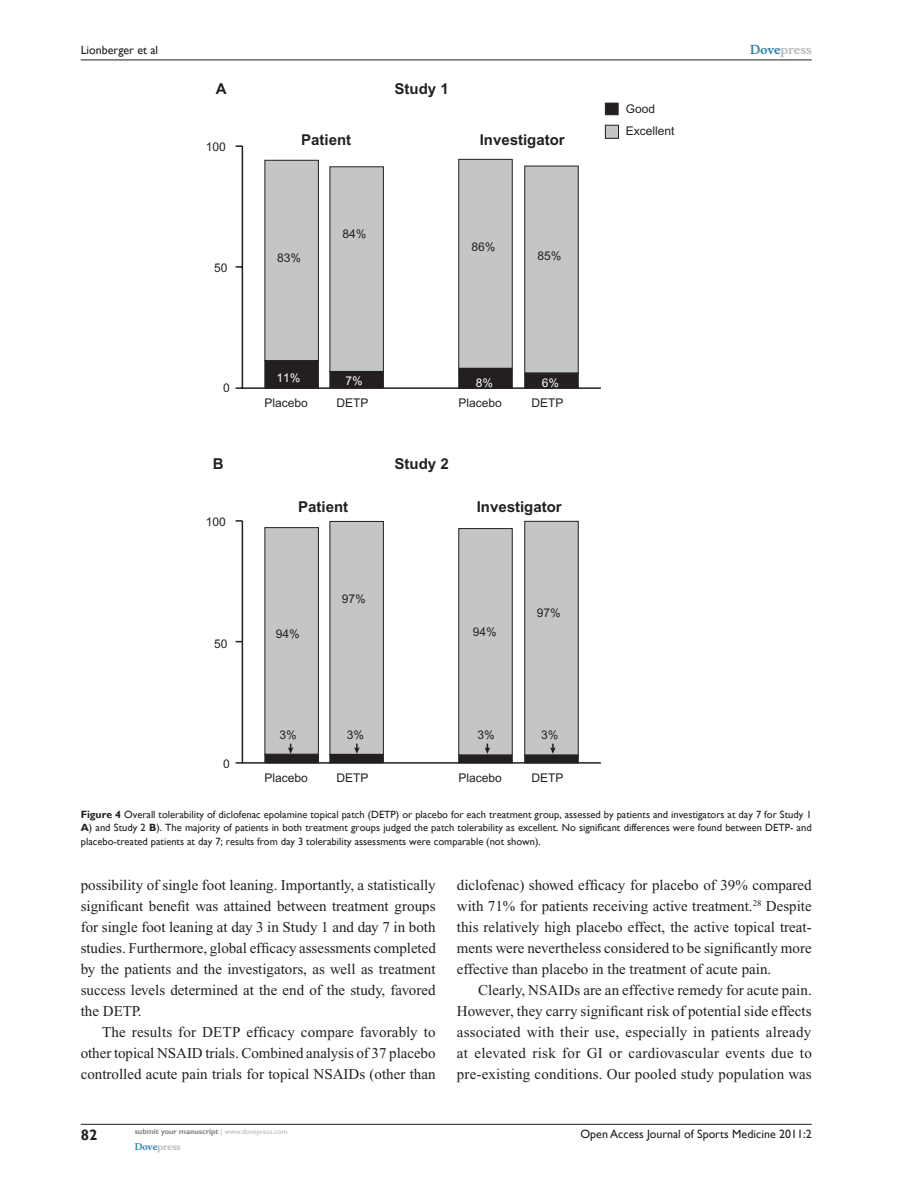
<style>
.page{position:relative;width:918px;height:1188px;background:#fff}
.page>*{position:absolute;margin:0;border:0;box-sizing:border-box;transform-origin:0 0}
.t1{font:15px/21px "Times New Roman";color:#231f20;text-align:justify}
.t2{font:700 15px "Arial";color:#231f20}
.t3{font:700 15px "Gill Sans";color:#231f20}
.t4{font:12px/22.8px "Arial";color:#231f20}
.t5{font:12px "Gill Sans";color:#231f20}
.t6{font:700 12px "Musee";color:#b8b9bc}
.t7{font:12px "Arial";color:#fff}
.t8{font:10.5px/13.5px "Gill Sans";color:#231f20;text-align:justify}
.t9{font:700 9px "Musee";color:#b8b9bc}
.t10{font:700 7.5px "Gill Sans";color:#808285}
.s1{color:#3485ae}
.s2{font-weight:700}
.s3{font-weight:400;color:#b8b9bc}
</style>
<div class="page">
<hr style="left:81px;top:1124px;width:731px;height:1px;background:#231f20">
<hr style="left:81px;top:60px;width:731px;height:1px;background:#231f20">
<svg style="left:235px;top:145px;width:366px;height:619px"></svg>
<div style="left:265px;top:160px;width:54px;height:201px;background:#c4c5c7;border:1px solid #231f20"></div>
<div style="left:265px;top:360px;width:54px;height:29px;background:#231f20"></div>
<div style="left:458px;top:159px;width:55px;height:210px;background:#c4c5c7;border:1px solid #231f20"></div>
<div style="left:458px;top:368px;width:55px;height:21px;background:#231f20;border:1px solid #231f20"></div>
<div style="left:524px;top:166px;width:55px;height:207px;background:#c4c5c7;border:1px solid #231f20"></div>
<div style="left:524px;top:373px;width:55px;height:15px;background:#231f20;border:1px solid #231f20"></div>
<div style="left:330px;top:166px;width:54px;height:206px;background:#c4c5c7;border:1px solid #231f20"></div>
<div style="left:330px;top:371px;width:54px;height:17px;background:#231f20"></div>
<svg style="left:236px;top:520px;width:6px;height:2px"></svg>
<svg style="left:236px;top:762px;width:6px;height:2px"></svg>
<div style="left:265px;top:754px;width:54px;height:9px;background:#231f20"></div>
<div style="left:265px;top:527px;width:54px;height:228px;background:#c4c5c7;border:1px solid #231f20"></div>
<div style="left:458px;top:528px;width:55px;height:228px;background:#c4c5c7;border:1px solid #231f20"></div>
<div style="left:458px;top:755px;width:55px;height:8px;background:#231f20"></div>
<div style="left:524px;top:521px;width:55px;height:235px;background:#c4c5c7;border:1px solid #231f20"></div>
<div style="left:524px;top:755px;width:55px;height:8px;background:#231f20"></div>
<div style="left:330px;top:521px;width:54px;height:234px;background:#c4c5c7;border:1px solid #231f20"></div>
<div style="left:330px;top:754px;width:54px;height:9px;background:#231f20"></div>
<div style="left:605px;top:125px;width:14px;height:14px;background:#c4c5c7;border:1px solid #231f20"></div>
<div style="left:605px;top:103px;width:14px;height:12px;background:#231f20;border:1px solid #231f20"></div>
<svg style="left:354px;top:744px;width:6px;height:10px"></svg>
<svg style="left:485px;top:744px;width:5px;height:10px"></svg>
<svg style="left:550px;top:744px;width:6px;height:10px"></svg>
<svg style="left:288px;top:744px;width:5px;height:10px"></svg>
<p class="t5" style="left:81px;top:43px;width:79px">Lionberger et al</p>
<p class="t2" style="left:216px;top:80px;width:12px">A</p>
<p class="t4" style="left:206px;top:135px;width:22px">100</p>
<p class="t4" style="left:214px;top:257px;width:15px">50</p>
<p class="t2" style="left:301px;top:131px;width:52px">Patient</p>
<p class="t2" style="left:395px;top:80px;width:56px">Study 1</p>
<p class="t2" style="left:480px;top:131px;width:87px">Investigator</p>
<p class="t4" style="left:277px;top:247px;width:26px">83%</p>
<p class="t4" style="left:342px;top:223px;width:26px">84%</p>
<p class="t4" style="left:471px;top:236px;width:26px">86%</p>
<p class="t4" style="left:537px;top:245px;width:26px">85%</p>
<p class="t4" style="left:223px;top:377px;width:8px">0</p>
<p class="t2" style="left:213px;top:455px;width:12px">B</p>
<p class="t4" style="left:206px;top:511px;width:22px">100</p>
<p class="t4" style="left:214px;top:632px;width:15px">50</p>
<p class="t4" style="left:223px;top:752px;width:8px">0</p>
<p class="t7" style="left:276px;top:371px;width:26px">11%</p>
<p class="t7" style="left:345px;top:374px;width:19px">7%</p>
<p class="t7" style="left:476px;top:376px;width:19px">8%</p>
<p class="t7" style="left:542px;top:376px;width:19px">6%</p>
<p class="t4" style="left:265px;top:391px;width:45px">Placebo</p>
<p class="t4" style="left:337px;top:391px;width:34px">DETP</p>
<p class="t4" style="left:458px;top:391px;width:45px">Placebo</p>
<p class="t4" style="left:531px;top:391px;width:34px">DETP</p>
<p class="t2" style="left:298px;top:498px;width:52px">Patient</p>
<p class="t2" style="left:395px;top:455px;width:56px">Study 2</p>
<p class="t2" style="left:477px;top:498px;width:87px">Investigator</p>
<p class="t4" style="left:342px;top:587px;width:26px">97%</p>
<p class="t4" style="left:537px;top:602px;width:26px">97%</p>
<p class="t4" style="left:276px;top:623px;width:26px">94%</p>
<p class="t4" style="left:473px;top:620px;width:26px">94%</p>
<p class="t4" style="left:279px;top:724px;width:19px">3%</p>
<p class="t4" style="left:347px;top:724px;width:19px">3%</p>
<p class="t4" style="left:477px;top:724px;width:19px">3%</p>
<p class="t4" style="left:541px;top:724px;width:19px">3%</p>
<p class="t4" style="left:265px;top:766px;width:45px">Placebo</p>
<p class="t4" style="left:337px;top:766px;width:34px">DETP</p>
<p class="t4" style="left:458px;top:766px;width:45px">Placebo</p>
<p class="t4" style="left:531px;top:766px;width:34px">DETP</p>
<p class="t4" style="left:626px;top:97px;width:50px">Good<br>Excellent</p>
<p class="t6" style="left:750px;top:43px;width:63px"><span class="s1">Dove</span>press</p>
<p class="t8" style="left:81px;top:808px;width:732px"><span class="s2">Figure 4</span> Overall tolerability of diclofenac epolamine topical patch (DETP) or placebo for each treatment group, assessed by patients and investigators at day 7 for Study 1<br><span class="s2">A</span>) and Study 2 <span class="s2">B</span>). The majority of patients in both treatment groups judged the patch tolerability as excellent. No significant differences were found between DETP- and placebo-treated patients at day 7; results from day 3 tolerability assessments were comparable (not shown).</p>
<p class="t1" style="left:81px;top:875px;width:357px">possibility of single foot leaning. Importantly, a statistically significant benefit was attained between treatment groups for single foot leaning at day 3 in Study 1 and day 7 in both studies. Furthermore, global efficacy assessments completed by the patients and the investigators, as well as treatment success levels determined at the end of the study, favored the DETP.</p>
<p class="t1" style="left:81px;top:1022px;width:356px;text-indent:21px">The results for DETP efficacy compare favorably to other topical NSAID trials. Combined analysis of 37 placebo controlled acute pain trials for topical NSAIDs (other than</p>
<p class="t1" style="left:457px;top:875px;width:356px">diclofenac) showed efficacy for placebo of 39% compared with 71% for patients receiving active treatment.<sup>28</sup> Despite this relatively high placebo effect, the active topical treat&shy;ments were nevertheless considered to be significantly more effective than placebo in the treatment of acute pain.</p>
<p class="t1" style="left:457px;top:980px;width:357px;text-indent:21px">Clearly, NSAIDs are an effective remedy for acute pain.<br>However, they carry significant risk of potential side effects associated with their use, especially in patients already at elevated risk for GI or cardiovascular events due to pre-existing conditions. Our pooled study population was</p>
<p class="t3" style="left:81px;top:1126px;width:18px">82</p>
<p class="t10" style="left:135px;top:1127px;width:154px">submit your manuscript <span class="s3">| www.dovepress.com</span></p>
<p class="t9" style="left:135px;top:1141px;width:48px"><span class="s1">Dove</span>press</p>
<p class="t5" style="left:580px;top:1127px;width:233px">Open Access Journal of Sports Medicine 2011:2</p>
</div>
